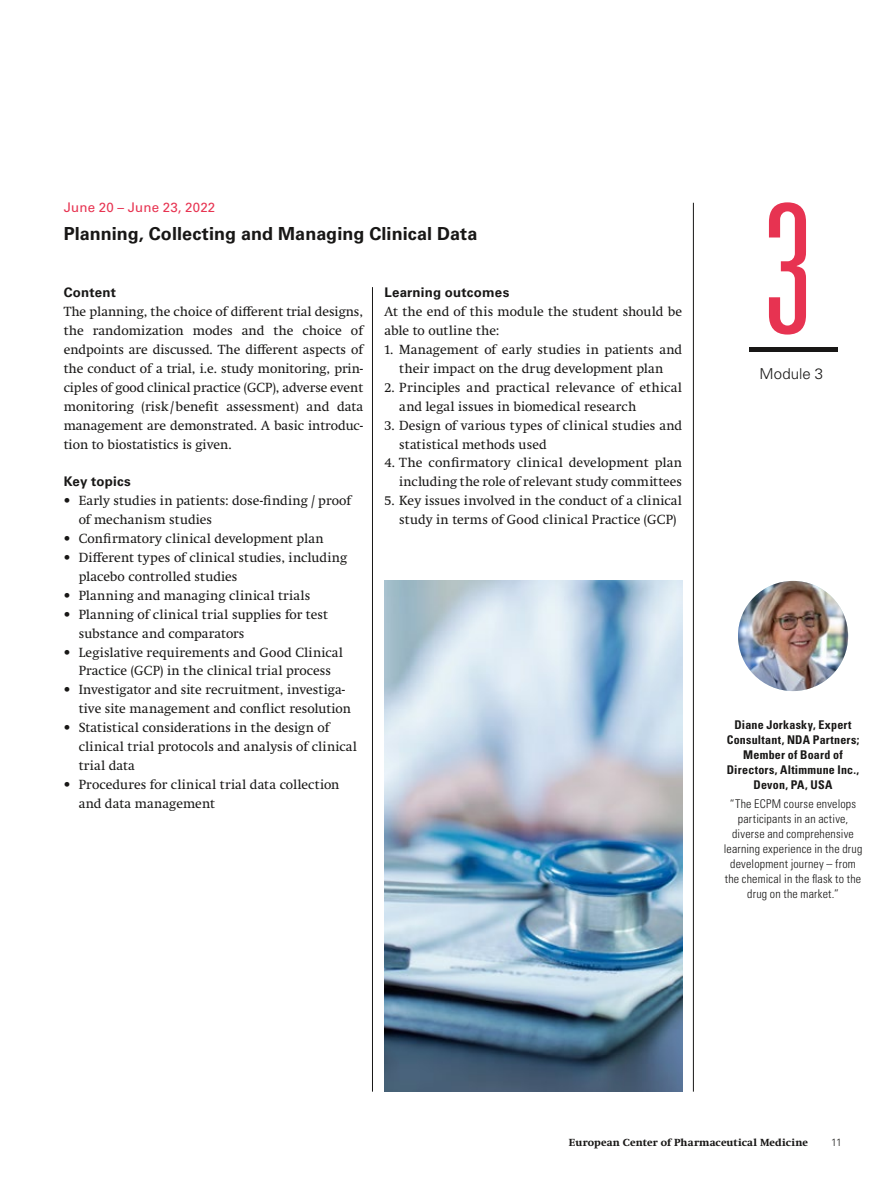
<style>
.page{position:relative;width:893px;height:1191px;background:#fff}
.page>*{position:absolute;margin:0;border:0;box-sizing:border-box;transform-origin:0 0}
.Module_Zahl{font:300 ultra-condensed 180px "Univers LT Std";color:#e73351}
.Titel_Modul{font:700 18px "Univers LT Std";letter-spacing:.005em;color:#181716}
.Module_Modul{font:300 15px "Univers LT Std";color:#181716}
.Fliesstext{font:13.5px/18.9px "Swift Neue LT Pro";letter-spacing:.005em;color:#181716}
.Fliesstext-2{font:13.5px "Swift Neue LT Pro";letter-spacing:.025em;color:#181716}
.Zwischentitel_bold{font:700 13.35px "Univers LT Std";letter-spacing:.015em;color:#181716}
.Datum_Modul{font:13.35px "Univers LT Std";letter-spacing:.015em;color:#e73351}
.Marginal_Zitate{font:300 condensed 12px/15px "Univers LT Std";letter-spacing:.015em;color:#181716;text-align:center}
.Marginaltitel_schwar{font:700 condensed 12px/15px "Univers LT Std";letter-spacing:.02em;color:#181716;text-align:center}
.t1{font:700 10.5px "Swift Neue LT Pro";letter-spacing:.015em;color:#181716}
.t2{font:300 10.5px "Univers LT Std";color:#181716}
</style>
<div class="page">
<hr style="left:372px;top:287px;width:1px;height:804px;background:#181716">
<hr style="left:693px;top:203px;width:1px;height:888px;background:#181716">
<img style="left:384px;top:580px;width:298px;height:511px">
<div style="left:749px;top:347px;width:88px;height:5px;background:#181716"></div>
<img style="left:738px;top:581px;width:110px;height:110px;border-radius:55px">
<p class="Datum_Modul" style="left:64px;top:200px;width:153px">June 20 – June 23, 2022</p>
<p class="Titel_Modul" style="left:64px;top:223px;width:415px">Planning, Collecting and Managing Clinical Data</p>
<p class="Zwischentitel_bold" style="left:64px;top:285px;width:54px">Content</p>
<p class="Fliesstext" style="left:64px;top:302px;width:301px;text-align:justify">The planning, the choice of different trial designs, the randomization modes and the choice of endpoints are discussed. The different aspects of the conduct of a trial, i.e. study monitoring, prin&shy;ciples of good clinical practice (GCP), adverse event monitoring (risk/benefit assessment) and data management are demonstrated. A basic introduc&shy;tion to biostatistics is given.</p>
<p class="Zwischentitel_bold" style="left:64px;top:474px;width:68px">Key topics</p>
<p class="Fliesstext" style="left:79px;top:491px;width:274px;text-indent:-15px">• Early studies in patients: dose-finding / proof of mechanism studies</p>
<p class="Fliesstext" style="left:64px;top:529px;width:261px">• Confirmatory clinical development plan</p>
<p class="Fliesstext" style="left:79px;top:548px;width:270px;text-indent:-15px">• Different types of clinical studies, including placebo controlled studies</p>
<p class="Fliesstext-2" style="left:64px;top:587px;width:248px">• Planning and managing clinical trials</p>
<p class="Fliesstext" style="left:79px;top:604px;width:251px;text-indent:-15px">• Planning of clinical trial supplies for test substance and comparators</p>
<p class="Fliesstext" style="left:64px;top:642px;width:281px;text-align:center">• Legislative requirements and Good Clinical<br>Practice (GCP) in the clinical trial process</p>
<p class="Fliesstext" style="left:79px;top:680px;width:274px;text-indent:-15px">• Investigator and site recruitment, investiga&shy;tive site management and conflict resolution</p>
<p class="Fliesstext" style="left:79px;top:718px;width:280px;text-indent:-15px">• Statistical considerations in the design of clinical trial protocols and analysis of clinical trial data</p>
<p class="Fliesstext" style="left:79px;top:775px;width:262px;text-indent:-15px">• Procedures for clinical trial data collection and data management</p>
<p class="Zwischentitel_bold" style="left:384px;top:285px;width:126px">Learning outcomes</p>
<p class="Fliesstext" style="left:384px;top:302px;width:299px">At the end of this module the student should be able to outline the:</p>
<p class="Fliesstext" style="left:384px;top:340px;width:299px;text-align:center">1. Management of early studies in patients and their impact on the drug development plan</p>
<p class="Fliesstext" style="left:399px;top:378px;width:284px;text-indent:-15px">2. Principles and practical relevance of ethical and legal issues in biomedical research</p>
<p class="Fliesstext" style="left:399px;top:415px;width:284px;text-indent:-15px">3. Design of various types of clinical studies and statistical methods used</p>
<p class="Fliesstext" style="left:384px;top:453px;width:299px;text-align:right">4. The confirmatory clinical development plan including the role of relevant study committees</p>
<p class="Fliesstext" style="left:399px;top:491px;width:284px;text-indent:-15px">5. Key issues involved in the conduct of a clinical study in terms of Good clinical Practice (GCP)</p>
<p class="Module_Zahl" style="left:763px;top:176px;width:51px">3</p>
<p class="Module_Modul" style="left:760px;top:365px;width:65px">Module 3</p>
<p class="Marginaltitel_schwar" style="left:727px;top:717px;width:134px">Diane Jorkasky, Expert<br>Consultant, NDA Partners;<br>Member of Board of<br>Directors, Altimmune Inc.,<br>Devon, PA, USA</p>
<p class="Marginal_Zitate" style="left:724px;top:796px;width:140px">“The ECPM course envelops participants in an active, diverse and comprehensive learning experience in the drug development journey – from the chemical in the flask to the drug on the market.”</p>
<p class="t1" style="left:569px;top:1136px;width:241px">European Center of Pharmaceutical Medicine</p>
<p class="t2" style="left:831px;top:1136px;width:12px">11</p>
</div>
